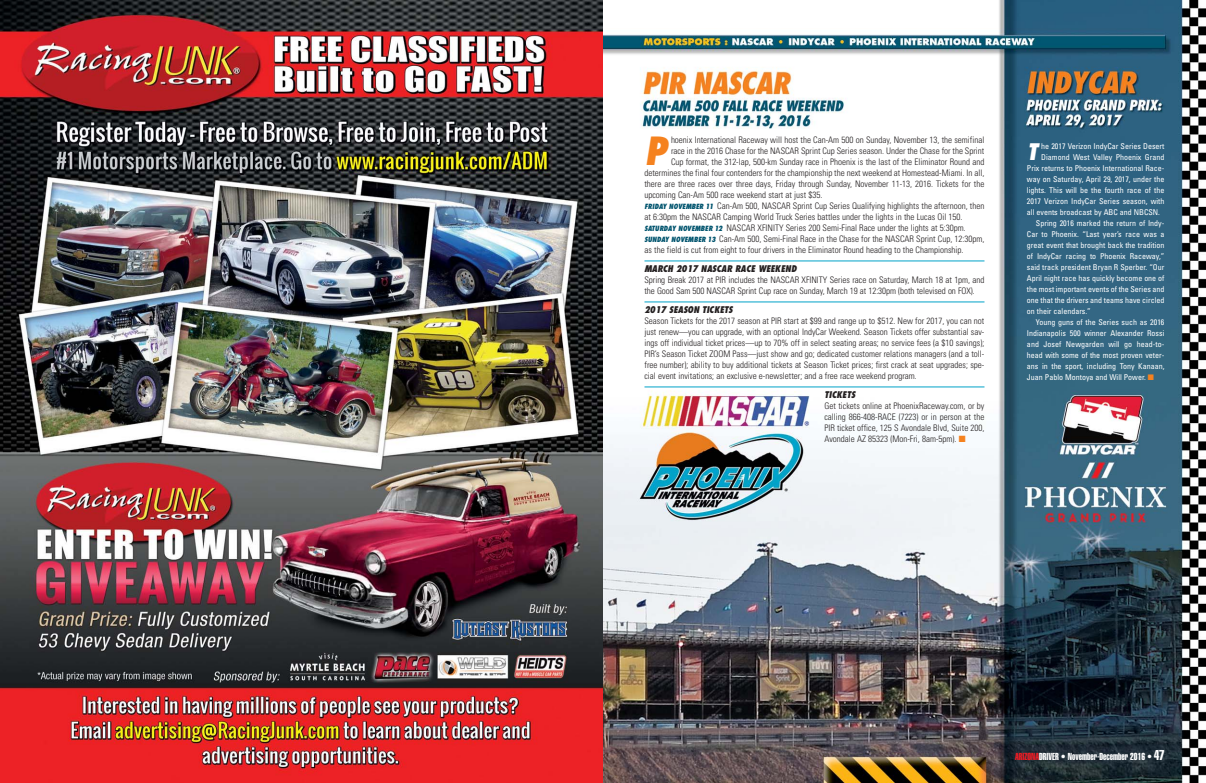
<style>
.page{position:relative;width:1206px;height:783px;background:#fff}
.page>*{position:absolute;margin:0;border:0;box-sizing:border-box;transform-origin:0 0}
.t1{font:italic 800 condensed 37.8px "Futura";color:#f5821f}
.t2{font:italic 800 condensed 22.2px "Futura";color:#fff}
.t3{font:10px "Helvetica Extra Compressed";color:#fff}
.t4{font:300 condensed 9px/11px "Univers";color:#231f20;text-align:justify}
.t5{font:italic 800 condensed 9px "Futura";color:#231f20}
.t6{font:condensed 8px "Univers";color:#fff}
.s1{font-family:"Futura";font-weight:800;font-style:italic;font-size:7px;color:#00546e}
.s2{color:#f5821f}
.s3{color:#ed1c24}
.s4{font-size:14px}
</style>
<div class="page">
<img style="left:603px;top:0;width:603px;height:783px">
<hr style="left:644px;top:260px;width:340px;height:1px;background:#00a3c9">
<hr style="left:644px;top:301px;width:340px;height:1px;background:#00a3c9">
<hr style="left:644px;top:386px;width:340px;height:1px;background:#00a3c9">
<img style="left:0;top:0;width:603px;height:783px">
<h1 class="t1" style="left:645px;top:135px;width:30px">P</h1>
<p class="t4" style="left:671px;top:136px;width:315px">hoenix International Raceway will host the Can-Am 500 on Sunday, November 13, the semifinal</p>
<p class="t4" style="left:671px;top:147px;width:315px">race in the 2016 Chase for the NASCAR Sprint Cup Series season. Under the Chase for the Sprint</p>
<p class="t4" style="left:671px;top:158px;width:315px">Cup format, the 312-lap, 500-km Sunday race in Phoenix is the last of the Elimi nator Round and</p>
<p class="t4" style="left:644px;top:169px;width:341px">determines the final four contenders for the championship the next weekend at Home stead-Miami. In all,</p>
<p class="t4" style="left:644px;top:180px;width:341px">there are three races over three days, Friday through Sunday, November 11-13, 2016. Tickets for the</p>
<p class="t4" style="left:644px;top:191px;width:179px">upcoming Can-Am 500 race weekend start at just $35.</p>
<p class="t4" style="left:645px;top:202px;width:341px"><span class="s1">FRIDAY NOVEMBER 11</span> Can-Am 500, NASCAR Sprint Cup Series Qualifying highlights the afternoon, then</p>
<p class="t4" style="left:644px;top:213px;width:320px">at 6:30pm the NASCAR Camping World Truck Series battles under the lights in the Lucas Oil 150.</p>
<p class="t4" style="left:645px;top:224px;width:323px"><span class="s1">SATURDAY NOVEMBER12</span> NASCAR XFINITY Series 200 Semi-Final Race under the lights at 5:30pm.</p>
<p class="t4" style="left:645px;top:235px;width:342px"><span class="s1">SUNDAY NOVEMBER13</span> Can-Am 500, Semi-Final Race in the Chase for the NASCAR Sprint Cup, 12:30pm,</p>
<p class="t4" style="left:645px;top:246px;width:321px">as the field is cut from eight to four drivers in the Eliminator Round heading to the Championship.</p>
<p class="t5" style="left:645px;top:265px;width:155px">MARCH 2017 NASCAR RACE WEEKEND</p>
<p class="t4" style="left:645px;top:276px;width:342px">Spring Break 2017 at PIR includes the NASCAR XFINITY Series race on Saturday, March 18 at 1pm, and the Good Sam 500 NASCAR Sprint Cup race on Sunday, March 19 at 12:30pm (both televised on FOX).</p>
<p class="t5" style="left:645px;top:306px;width:91px">2017 SEASON TICKETS</p>
<p class="t4" style="left:645px;top:317px;width:341px">Season Tickets for the 2017 season at PIR start at $99 and range up to $512. New for 2017, you can not just renew—you can upgrade, with an optional IndyCar Weekend. Season Tickets offer substantial sav&shy;ings off individual ticket prices—up to 70% off in select seating areas; no service fees (a $10 savings); PIR’s Season Ticket ZOOM Pass—just show and go; dedicated customer relations managers (and a toll&shy;free number); ability to buy additional tickets at Season Ticket prices; first crack at seat upgrades; spe&shy;cial event invitations; an exclusive e-newsletter; and a free race weekend program.</p>
<p class="t5" style="left:825px;top:391px;width:34px">TICKETS</p>
<p class="t4" style="left:825px;top:402px;width:162px">Get tickets online at Phoenix Race way.com, or by calling 866-408-RACE (7223) or in person at the PIR ticket office, 125 S Avondale Blvd, Suite 200, Avondale AZ 85323 (Mon-Fri, 8am-5pm). <span class="s2">■</span></p>
<h2 class="t2" style="left:1027px;top:143px;width:16px">T</h2>
<p class="t6" style="left:1041px;top:144px;width:125px">he 2017 Verizon IndyCar Series Desert</p>
<p class="t6" style="left:1041px;top:155px;width:125px">Diamond West Valley Phoenix Grand</p>
<p class="t6" style="left:1027px;top:166px;width:139px">Prix returns to Phoenix International Race -</p>
<p class="t6" style="left:1027px;top:177px;width:139px">way on Saturday, April 29, 2017, under the</p>
<p class="t6" style="left:1027px;top:188px;width:139px">lights. This will be the fourth race of the</p>
<p class="t6" style="left:1027px;top:199px;width:139px">2017 Verizon IndyCar Series season, with</p>
<p class="t6" style="left:1027px;top:210px;width:135px">all events broadcast by ABC and NBCSN.</p>
<p class="t6" style="left:1036px;top:221px;width:130px">Spring 2016 marked the return of Indy -</p>
<p class="t6" style="left:1027px;top:232px;width:139px">Car to Phoenix. “Last year’s race was a</p>
<p class="t6" style="left:1027px;top:243px;width:139px">great event that brought back the tradition</p>
<p class="t6" style="left:1027px;top:254px;width:139px">of IndyCar racing to Phoe nix Raceway,”</p>
<p class="t6" style="left:1027px;top:265px;width:139px">said track president Bryan R Sperber. “Our</p>
<p class="t6" style="left:1027px;top:276px;width:139px">April night race has quickly become one of</p>
<p class="t6" style="left:1027px;top:287px;width:139px">the most important events of the Series and</p>
<p class="t6" style="left:1027px;top:298px;width:139px">one that the drivers and teams have circled</p>
<p class="t6" style="left:1027px;top:309px;width:65px">on their calendars.”</p>
<p class="t6" style="left:1036px;top:320px;width:130px">Young guns of the Series such as 2016</p>
<p class="t6" style="left:1027px;top:331px;width:139px">Indianapolis 500 winner Alexander Rossi</p>
<p class="t6" style="left:1027px;top:342px;width:139px">and Josef Newgar den will go head-to-</p>
<p class="t6" style="left:1027px;top:353px;width:139px">head with some of the most proven veter-</p>
<p class="t6" style="left:1027px;top:364px;width:139px">ans in the sport, including Tony Kanaan,</p>
<p class="t6" style="left:1027px;top:375px;width:129px">Juan Pablo Montoya and Will Power. <span class="s2">■</span></p>
<p class="t3" style="left:1015px;top:753px;width:151px"><span class="s3">ARIZONA</span>DRIVER • November-December 2016 • <span class="s4">47</span></p>
</div>
